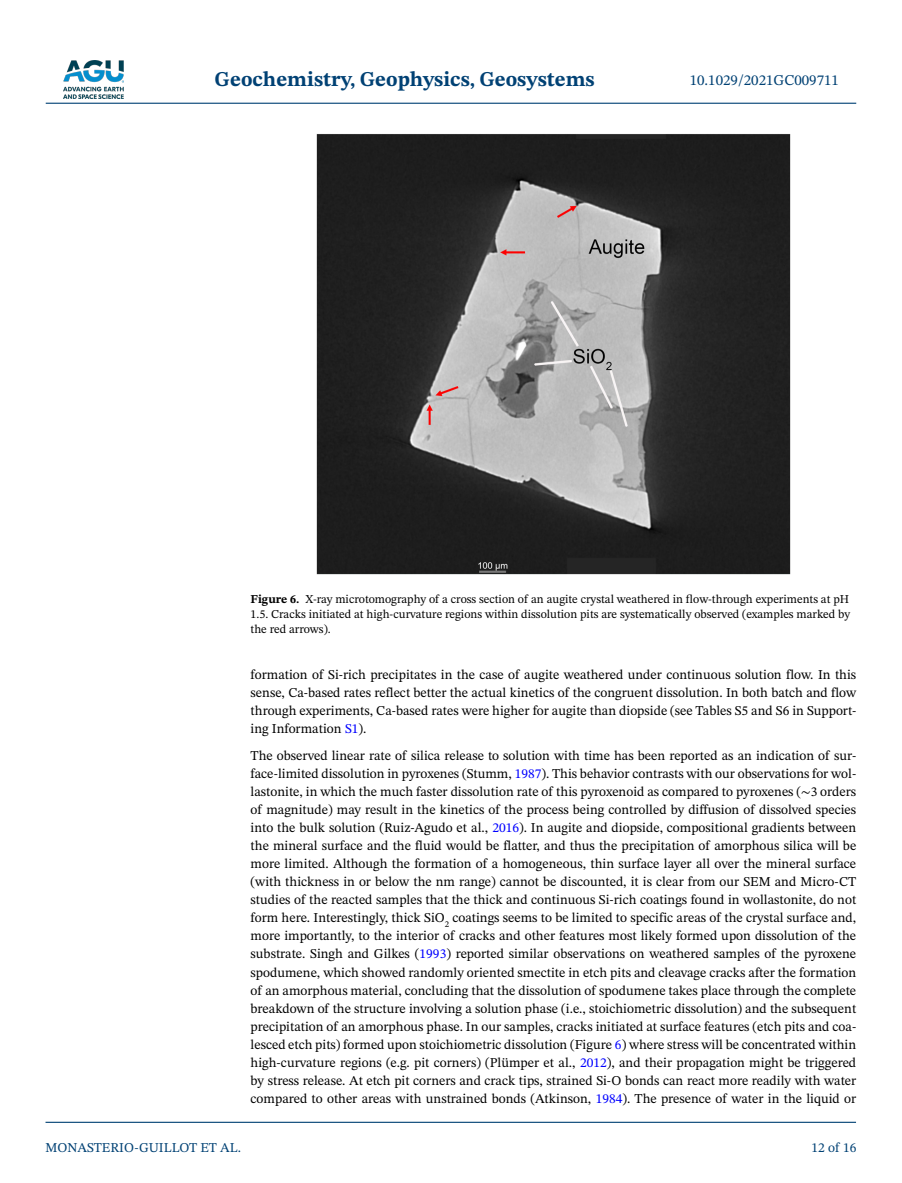
<style>
.page{position:relative;width:902px;height:1183px;background:#fff}
.page>*{position:absolute;margin:0;border:0;box-sizing:border-box;transform-origin:0 0}
.t1{font:700 21px "STIX Two Text";color:#004174}
.t2{font:15px "STIX Two Text";color:#004174}
.t3{font:13.5px/18px "STIX Two Text";color:#000;text-align:justify}
.t4{font:13.5px "STIX Two Text";color:#004174}
.t5{font:12px/15px "STIX Two Text";color:#000;text-align:justify}
.s1{font-weight:700}
.s2{color:#00f}
.s3{font-family:"STIX Two Math"}
</style>
<div class="page">
<img style="left:63px;top:60px;width:60px;height:39px">
<hr style="left:46px;top:103px;width:810px;height:1px;background:#004174">
<hr style="left:45px;top:1121px;width:810px;height:1px;background:#004174">
<img style="left:316px;top:134px;width:474px;height:440px">
<h1 class="t1" style="left:215px;top:64px;width:381px">Geochemistry, Geophysics, Geosystems</h1>
<p class="t2" style="left:689px;top:69px;width:151px">10.1029/2021GC009711</p>
<p class="t5" style="left:250px;top:591px;width:601px"><span class="s1">Figure 6.</span> X-ray microtomography of a cross section of an augite crystal weathered in flow-through experiments at pH 1.5. Cracks initiated at high-curvature regions within dissolution pits are systematically observed (examples marked by the red arrows).</p>
<p class="t3" style="left:250px;top:665px;width:607px">formation of Si-rich precipitates in the case of augite weathered under continuous solution flow. In this sense, Ca-based rates reflect better the actual kinetics of the congruent dissolution. In both batch and flow through experiments, Ca-based rates were higher for augite than diopside (see Tables S5 and S6 in Support&shy;ing Information <span class="s2">S1</span>).</p>
<p class="t3" style="left:250px;top:746px;width:607px">The observed linear rate of silica release to solution with time has been reported as an indication of sur&shy;face-limited dissolution in pyroxenes (Stumm, <span class="s2">1987</span>). This behavior contrasts with our observations for wol&shy;lastonite, in which the much faster dissolution rate of this pyroxenoid as compared to pyroxenes (<span class="s3">∼</span>3 orders of magnitude) may result in the kinetics of the process being controlled by diffusion of dissolved species into the bulk solution (Ruiz-Agudo et al., <span class="s2">2016</span>). In augite and diopside, compositional gradients between the mineral surface and the fluid would be flatter, and thus the precipitation of amorphous silica will be more limited. Although the formation of a homogeneous, thin surface layer all over the mineral surface (with thickness in or below the nm range) cannot be discounted, it is clear from our SEM and Micro-CT studies of the reacted samples that the thick and continuous Si-rich coatings found in wollastonite, do not form here. Interestingly, thick SiO<sub>2</sub> coatings seems to be limited to specific areas of the crystal surface and, more importantly, to the interior of cracks and other features most likely formed upon dissolution of the substrate. Singh and Gilkes (<span class="s2">1993</span>) reported similar observations on weathered samples of the pyroxene spodumene, which showed randomly oriented smectite in etch pits and cleavage cracks after the formation of an amorphous material, concluding that the dissolution of spodumene takes place through the complete breakdown of the structure involving a solution phase (i.e., stoichiometric dissolution) and the subsequent precipitation of an amorphous phase. In our samples, cracks initiated at surface features (etch pits and coa&shy;lesced etch pits) formed upon stoichiometric dissolution (Figure <span class="s2">6</span>) where stress will be concentrated within high-curvature regions (e.g. pit corners) (Plümper et al., <span class="s2">2012</span>), and their propagation might be triggered by stress release. At etch pit corners and crack tips, strained Si-O bonds can react more readily with water compared to other areas with unstrained bonds (Atkinson, <span class="s2">1984</span>). The presence of water in the liquid or</p>
<p class="t4" style="left:45px;top:1137px;width:197px">MONASTERIO-GUILLOT ET AL.</p>
<p class="t4" style="left:811px;top:1137px;width:46px">12 of 16</p>
</div>
